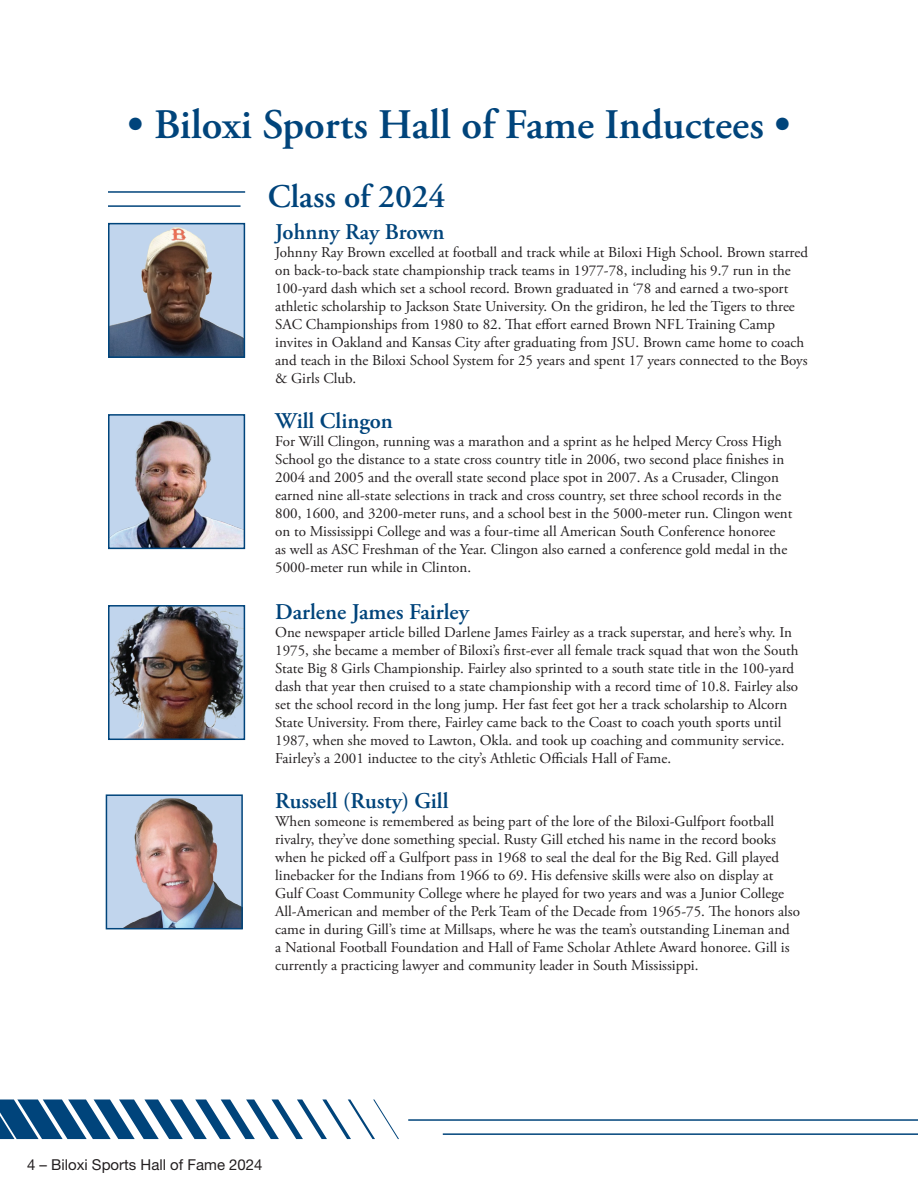
<style>
.page{position:relative;width:918px;height:1188px;background:#fff}
.page>*{position:absolute;margin:0;border:0;box-sizing:border-box;transform-origin:0 0}
.t1{font:600 42px "Adobe Garamond Pro";color:#00447b}
.t2{font:600 33px "Adobe Garamond Pro";color:#00447b}
.t3{font:600 22.5px "Adobe Garamond Pro";color:#00447b}
.t4{font:15px/18px "Adobe Garamond Pro";color:#231f20}
.t5{font:15px "Helvetica Neue LT Pro";color:#231f20}
</style>
<div class="page">
<hr style="left:408px;top:1119px;width:510px;height:2px;background:#00447b">
<svg style="left:0;top:1100px;width:399px;height:39px"></svg>
<hr style="left:443px;top:1133px;width:475px;height:2px;background:#00447b">
<img style="left:111px;top:226px;width:131px;height:129px">
<div style="left:108px;top:223px;width:137px;height:135px;border:2px solid #00447b"></div>
<img style="left:111px;top:417px;width:131px;height:129px">
<div style="left:108px;top:414px;width:137px;height:135px;border:2px solid #00447b"></div>
<img style="left:111px;top:608px;width:131px;height:129px">
<div style="left:108px;top:605px;width:137px;height:135px;border:2px solid #00447b"></div>
<hr style="left:108px;top:191px;width:137px;height:2px;background:#00447b">
<hr style="left:108px;top:205px;width:133px;height:2px;background:#00447b">
<img style="left:109px;top:797px;width:131px;height:129px">
<div style="left:106px;top:794px;width:137px;height:135px;border:2px solid #00447b"></div>
<h1 class="t1" style="left:127px;top:101px;width:665px">• Biloxi Sports Hall of Fame Inductees •</h1>
<h2 class="t2" style="left:268px;top:178px;width:179px">Class of 2024</h2>
<h3 class="t3" style="left:275px;top:219px;width:171px">Johnny Ray Brown</h3>
<p class="t4" style="left:275px;top:244px;width:534px">Johnny Ray Brown excelled at football and track while at Biloxi High School. Brown starred on back-to-back state championship track teams in 1977-78, including his 9.7 run in the 100-yard dash which set a school record. Brown graduated in ‘78 and earned a two-sport athletic scholarship to Jackson State University. On the gridiron, he led the Tigers to three SAC Championships from 1980 to 82. That effort earned Brown NFL Training Camp invites in Oakland and Kansas City after graduating from JSU. Brown came home to coach and teach in the Biloxi School System for 25 years and spent 17 years connected to the Boys &amp; Girls Club.</p>
<h3 class="t3" style="left:275px;top:408px;width:119px">Will Clingon</h3>
<p class="t4" style="left:275px;top:433px;width:519px">For Will Clingon, running was a marathon and a sprint as he helped Mercy Cross High School go the distance to a state cross country title in 2006, two second place finishes in 2004 and 2005 and the overall state second place spot in 2007. As a Crusader, Clingon earned nine all-state selections in track and cross country, set three school records in the 800, 1600, and 3200-meter runs, and a school best in the 5000-meter run. Clingon went on to Mississippi College and was a four-time all American South Conference honoree<br>as well as ASC Freshman of the Year. Clingon also earned a conference gold medal in the 5000-meter run while in Clinton.</p>
<h3 class="t3" style="left:275px;top:599px;width:195px">Darlene James Fairley</h3>
<p class="t4" style="left:275px;top:624px;width:525px">One newspaper article billed Darlene James Fairley as a track superstar, and here’s why. In 1975, she became a member of Biloxi’s first-ever all female track squad that won the South State Big 8 Girls Championship. Fairley also sprinted to a south state title in the 100-yard dash that year then cruised to a state championship with a record time of 10.8. Fairley also set the school record in the long jump. Her fast feet got her a track scholarship to Alcorn State University. From there, Fairley came back to the Coast to coach youth sports until 1987, when she moved to Lawton, Okla. and took up coaching and community service.<br>Fairley’s a 2001 inductee to the city’s Athletic Officials Hall of Fame.</p>
<h3 class="t3" style="left:275px;top:788px;width:175px">Russell (Rusty) Gill</h3>
<p class="t4" style="left:275px;top:813px;width:526px">When someone is remembered as being part of the lore of the Biloxi-Gulfport football rivalry, they’ve done something special. Rusty Gill etched his name in the record books when he picked off a Gulfport pass in 1968 to seal the deal for the Big Red. Gill played linebacker for the Indians from 1966 to 69. His defensive skills were also on display at Gulf Coast Community College where he played for two years and was a Junior College All-American and member of the Perk Team of the Decade from 1965-75. The honors also came in during Gill’s time at Millsaps, where he was the team’s outstanding Lineman and<br>a National Football Foundation and Hall of Fame Scholar Athlete Award honoree. Gill is currently a practicing lawyer and community leader in South Mississippi.</p>
<p class="t5" style="left:27px;top:1156px;width:237px">4 – Biloxi Sports Hall of Fame 2024</p>
</div>
